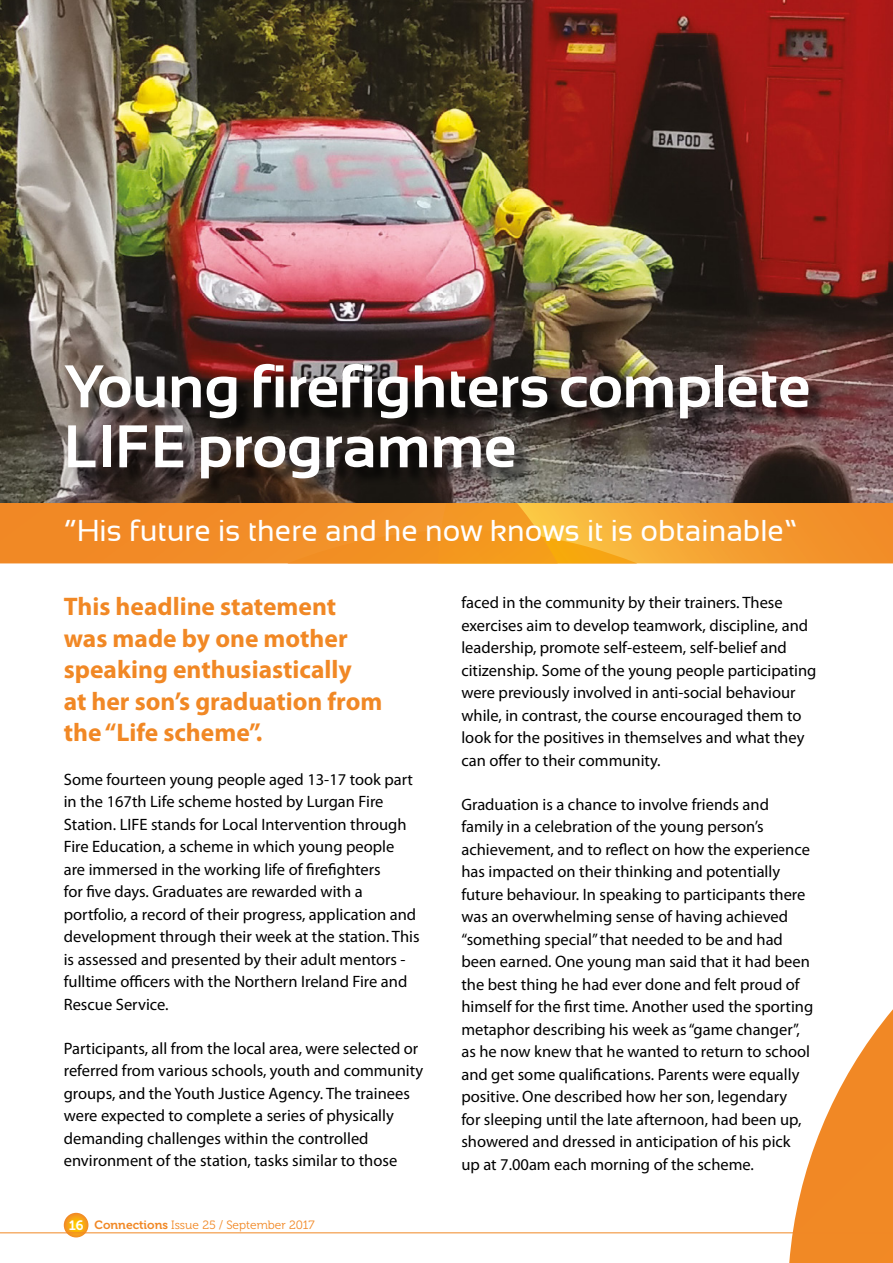
<style>
.page{position:relative;width:893px;height:1263px;background:#fff}
.page>*{position:absolute;margin:0;border:0;box-sizing:border-box;transform-origin:0 0}
._4_0_Heading{font:700 60px/60px "Sansation";color:#fff}
._4_0_Heading-2{font:30px "Sansation";color:#fff}
._2_0_Leadin{font:700 25.5px/31.5px "Myriad Pro";color:#f18825}
._1_0_Body{font:16.5px/22.5px "Myriad Pro";color:#000}
.t1{font:12px "Museo 300";color:#f18825}
.s1{font-family:"Museo 700";font-size:13.5px;color:#fff}
.s2{font-family:"Museo 700"}
</style>
<div class="page">
<svg style="left:64px;top:1213px;width:24px;height:24px"></svg>
<svg style="left:789px;top:1009px;width:104px;height:254px"></svg>
<hr style="left:0;top:1232px;width:893px;height:1px;background:#f18825">
<svg style="left:558px;top:502px;width:335px;height:61px;background:#f29f30"></svg>
<svg style="left:0;top:502px;width:558px;height:61px;background:#ef8f26"></svg>
<img style="left:0;top:0;width:893px;height:502px">
<div style="left:68px;top:367px;width:759px;height:129px;background:#000;opacity:.75"></div>
<p class="_4_0_Heading" style="left:64px;top:356px;width:748px">Young firefighters complete<br>LIFE programme</p>
<p class="_4_0_Heading-2" style="left:64px;top:514px;width:735px">“His future is there and he now knows it is obtainable”</p>
<p class="_2_0_Leadin" style="left:64px;top:590px;width:320px">This headline statement was made by one mother speaking enthusiastically<br>at her son’s graduation from the “Life scheme”.</p>
<p class="_1_0_Body" style="left:64px;top:768px;width:357px">Some fourteen young people aged 13-17 took part in the 167th Life scheme hosted by Lurgan Fire Station. LIFE stands for Local Intervention through Fire Education, a scheme in which young people are immersed in the working life of firefighters<br>for five days. Graduates are rewarded with a portfolio, a record of their progress, application and development through their week at the station. This is assessed and presented by their adult mentors - fulltime officers with the Northern Ireland Fire and Rescue Service.</p>
<p class="_1_0_Body" style="left:64px;top:1037px;width:361px">Participants, all from the local area, were selected or referred from various schools, youth and community groups, and the Youth Justice Agency. The trainees were expected to complete a series of physically demanding challenges within the controlled environment of the station, tasks similar to those</p>
<p class="t1" style="left:69px;top:1218px;width:247px"><span class="s1">16</span> <span class="s2">Connections</span> Issue 25 / September 2017</p>
<p class="_1_0_Body" style="left:461px;top:591px;width:357px">faced in the community by their trainers. These exercises aim to develop teamwork, discipline, and leadership, promote self-esteem, self-belief and citizenship. Some of the young people participating were previously involved in anti-social behaviour while, in contrast, the course encouraged them to look for the positives in themselves and what they can offer to their community.</p>
<p class="_1_0_Body" style="left:461px;top:793px;width:353px">Graduation is a chance to involve friends and family in a celebration of the young person’s achievement, and to reflect on how the experience has impacted on their thinking and potentially future behaviour. In speaking to participants there was an overwhelming sense of having achieved “something special” that needed to be and had been earned. One young man said that it had been the best thing he had ever done and felt proud of himself for the first time. Another used the sporting metaphor describing his week as “game changer”, as he now knew that he wanted to return to school and get some qualifications. Parents were equally positive. One described how her son, legendary<br>for sleeping until the late afternoon, had been up, showered and dressed in anticipation of his pick<br>up at 7.00am each morning of the scheme.</p>
</div>
